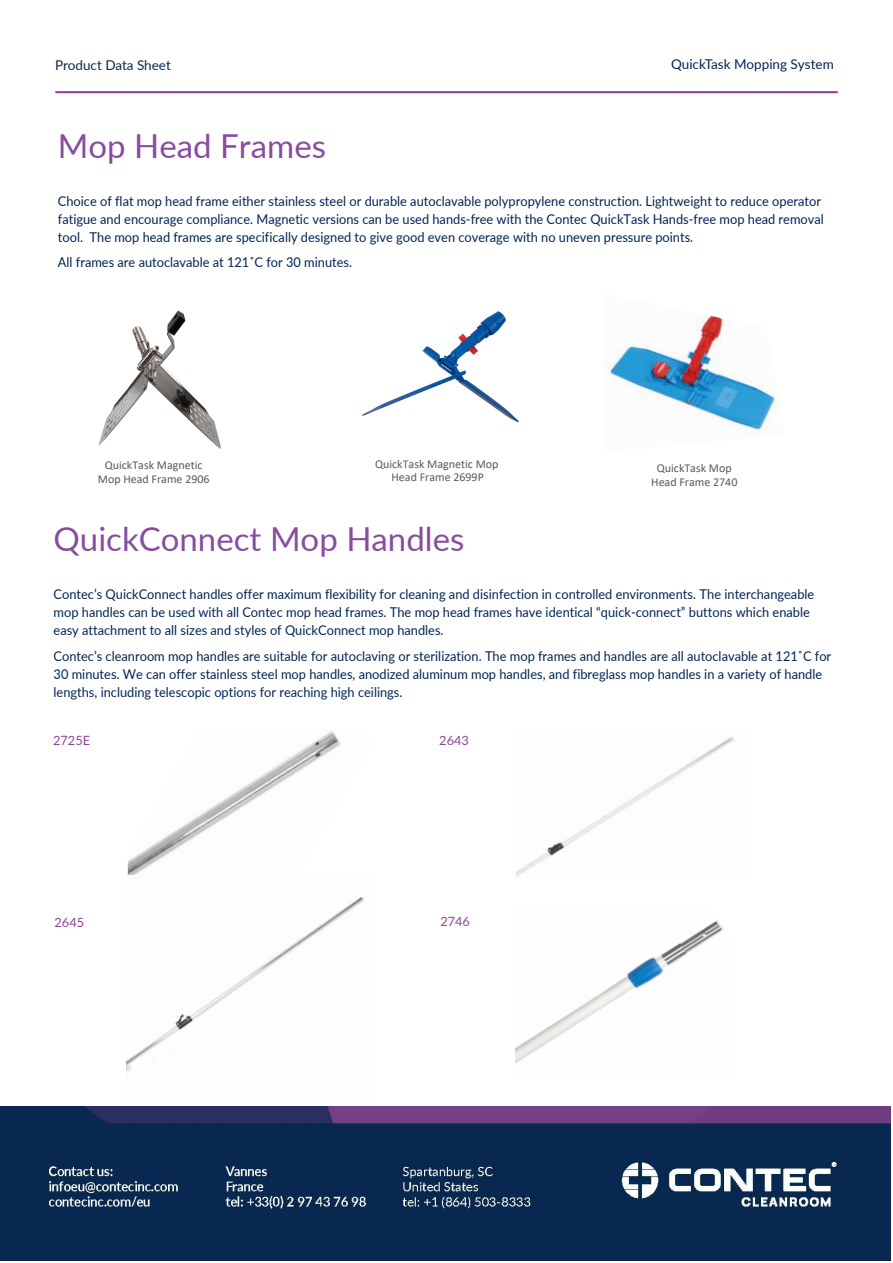
<style>
.page{position:relative;width:893px;height:1263px;background:#fff}
.page>*{position:absolute;margin:0;border:0;box-sizing:border-box;transform-origin:0 0}
.t1{font:33px "Lato";color:#894c9e}
.t2{font:13.5px/18px "Lato";color:#002453;scale:.95 1}
.t3{font:13.5px "Lato";color:#002453}
.t4{font:13.5px "Lato";color:#082951}
.t5{font:12.75px "Lato";color:#904493}
.t6{font:12px/13.6px "Calibri";color:#58595b;text-align:center}
</style>
<div class="page">
<hr style="left:55px;top:91px;width:783px;height:2px;background:#904493">
<img style="left:604px;top:314px;width:176px;height:119px">
<img style="left:362px;top:311px;width:157px;height:112px">
<img style="left:98px;top:310px;width:123px;height:139px">
<img style="left:0;top:1106px;width:891px;height:154px">
<img style="left:517px;top:737px;width:217px;height:140px">
<img style="left:128px;top:731px;width:212px;height:144px">
<img style="left:516px;top:920px;width:208px;height:143px">
<img style="left:127px;top:897px;width:237px;height:175px">
<p class="t4" style="left:55px;top:56px;width:117px">Product Data Sheet</p>
<p class="t3" style="left:671px;top:55px;width:164px">QuickTask Mopping System</p>
<h1 class="t1" style="left:58px;top:122px;width:270px">Mop Head Frames</h1>
<p class="t2" style="left:58px;top:191px;width:808px">Choice of flat mop head frame either stainless steel or durable autoclavable polypropylene construction. Lightweight to reduce operator fatigue and encourage compliance. Magnetic versions can be used hands-free with the Contec QuickTask Hands-free mop head removal tool. The mop head frames are specifically designed to give good even coverage with no uneven pressure points.</p>
<p class="t2" style="left:58px;top:253px;width:311px">All frames are autoclavable at 121˚C for 30 minutes.</p>
<p class="t6" style="left:98px;top:458px;width:113px">QuickTask Magnetic<br>Mop Head Frame 2906</p>
<p class="t6" style="left:375px;top:456px;width:125px">QuickTask Magnetic Mop<br>Head Frame 2699P</p>
<p class="t6" style="left:651px;top:461px;width:88px">QuickTask Mop<br>Head Frame 2740</p>
<h1 class="t1" style="left:54px;top:515px;width:412px">QuickConnect Mop Handles</h1>
<p class="t2" style="left:54px;top:585px;width:802px">Contec’s QuickConnect handles offer maximum flexibility for cleaning and disinfection in controlled environments. The interchangeable mop handles can be used with all Contec mop head frames. The mop head frames have identical “quick-connect” buttons which enable easy attachment to all sizes and styles of QuickConnect mop handles.</p>
<p class="t2" style="left:54px;top:646px;width:820px">Contec’s cleanroom mop handles are suitable for autoclaving or sterilization. The mop frames and handles are all autoclavable at 121˚C for<br>30 minutes. We can offer stainless steel mop handles, anodized aluminum mop handles, and fibreglass mop handles in a variety of handle lengths, including telescopic options for reaching high ceilings.</p>
<p class="t5" style="left:439px;top:731px;width:31px">2643</p>
<p class="t5" style="left:53px;top:731px;width:38px">2725E</p>
<p class="t5" style="left:55px;top:913px;width:31px">2645</p>
<p class="t5" style="left:440px;top:912px;width:31px">2746</p>
</div>
